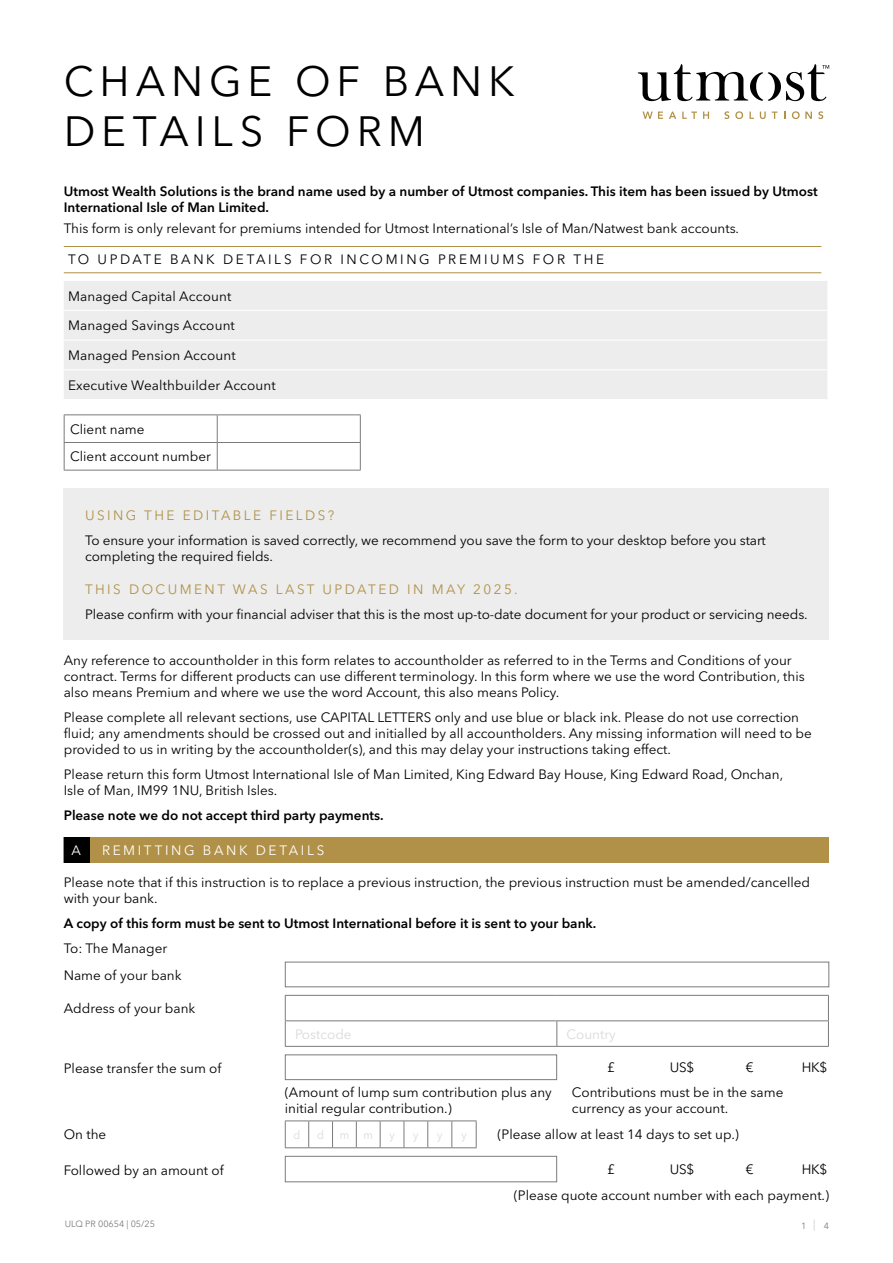
<style>
.page{position:relative;width:893px;height:1263px;background:#fff}
.page>*{position:absolute;margin:0;border:0;box-sizing:border-box;transform-origin:0 0}
.t1{font:42px/50.4px "Avenir Next LT Pro";letter-spacing:.14em;color:#000}
.t2{font:13.5px/16.2px "Avenir Next LT Pro";color:#000}
.t3{font:600 13.5px/16.2px "Avenir Next LT Pro";color:#000}
.t4{font:13.5px "Avenir Next LT Pro";letter-spacing:.18em;color:#b19148}
.t5{font:13.5px "Avenir Next LT Pro";letter-spacing:.195em;color:#000}
.t6{font:13.5px "Avenir Next LT Pro";letter-spacing:.195em;color:#fff}
.t7{font:13.5px "Avenir Next LT Pro";color:#dadada}
.t8{font:12px "Avenir Next LT Pro";color:#dadada;scale:.9 1}
.t9{font:9px "Avenir Next LT Pro";color:#7c7b7b}
.s1{font-weight:200;font-size:11.25px}
</style>
<div class="page">
<svg style="left:638px;top:64px;width:191px;height:37px"></svg>
<svg style="left:643px;top:112px;width:20px;height:7px"></svg>
<svg style="left:669px;top:112px;width:7px;height:7px"></svg>
<svg style="left:682px;top:112px;width:15px;height:7px"></svg>
<svg style="left:703px;top:112px;width:6px;height:7px"></svg>
<svg style="left:724px;top:111px;width:5px;height:8px"></svg>
<svg style="left:735px;top:111px;width:8px;height:8px"></svg>
<svg style="left:749px;top:112px;width:5px;height:7px"></svg>
<svg style="left:760px;top:112px;width:6px;height:7px"></svg>
<svg style="left:772px;top:112px;width:5px;height:7px"></svg>
<svg style="left:792px;top:111px;width:20px;height:8px"></svg>
<svg style="left:818px;top:111px;width:5px;height:8px"></svg>
<div style="left:64px;top:281px;width:763px;height:118px;background:#ededed"></div>
<hr style="left:64px;top:310px;width:763px;height:1px;background:#fff">
<hr style="left:64px;top:340px;width:763px;height:1px;background:#fff">
<hr style="left:64px;top:369px;width:763px;height:1px;background:#fff">
<hr style="left:64px;top:246px;width:757px;height:1px;background:#b19148">
<hr style="left:64px;top:272px;width:757px;height:1px;background:#b19148">
<hr style="left:64px;top:414px;width:153px;height:1px;background:#7c7b7b">
<hr style="left:217px;top:414px;width:144px;height:1px;background:#7c7b7b">
<hr style="left:64px;top:442px;width:153px;height:1px;background:#7c7b7b">
<svg style="left:64px;top:415px;width:1px;height:55px"></svg>
<hr style="left:217px;top:442px;width:144px;height:1px;background:#7c7b7b">
<svg style="left:217px;top:415px;width:1px;height:55px"></svg>
<svg style="left:360px;top:415px;width:1px;height:55px"></svg>
<hr style="left:64px;top:470px;width:153px;height:1px;background:#7c7b7b">
<hr style="left:217px;top:470px;width:144px;height:1px;background:#7c7b7b">
<div style="left:64px;top:488px;width:765px;height:152px;background:#ededed"></div>
<div style="left:64px;top:837px;width:765px;height:25px;background:#b19148"></div>
<div style="left:64px;top:837px;width:25px;height:25px;background:#000"></div>
<div style="left:285px;top:962px;width:544px;height:25px;border:1px solid #7c7b7b"></div>
<hr style="left:285px;top:995px;width:272px;height:1px;background:#7c7b7b">
<hr style="left:557px;top:995px;width:272px;height:1px;background:#7c7b7b">
<hr style="left:285px;top:1020px;width:272px;height:1px;background:#7c7b7b">
<hr style="left:557px;top:1020px;width:272px;height:1px;background:#7c7b7b">
<svg style="left:285px;top:996px;width:1px;height:50px"></svg>
<svg style="left:556px;top:1021px;width:1px;height:25px"></svg>
<svg style="left:828px;top:996px;width:1px;height:50px"></svg>
<hr style="left:285px;top:1046px;width:272px;height:1px;background:#7c7b7b">
<hr style="left:557px;top:1046px;width:272px;height:1px;background:#7c7b7b">
<div style="left:285px;top:1054px;width:272px;height:26px;border:1px solid #7c7b7b"></div>
<svg style="left:285px;top:1120px;width:192px;height:28px"></svg>
<div style="left:285px;top:1156px;width:272px;height:26px;border:1px solid #7c7b7b"></div>
<h1 class="t1" style="left:64px;top:56px;width:452px">CHANGE OF BANK<br>DETAILS FORM</h1>
<p class="t3" style="left:64px;top:183px;width:755px">Utmost Wealth Solutions is the brand name used by a number of Utmost companies. This item has been issued by Utmost<br>International Isle of Man Limited.</p>
<p class="t2" style="left:64px;top:220px;width:677px">This form is only relevant for premiums intended for Utmost International’s Isle of Man/Natwest bank accounts.</p>
<p class="t5" style="left:68px;top:251px;width:537px">TO UPDATE BANK DETAILS FOR INCOMING PREMIUMS FOR THE</p>
<p class="t2" style="left:68px;top:288px;width:165px">Managed Capital Account</p>
<p class="t2" style="left:68px;top:317px;width:168px">Managed Savings Account</p>
<p class="t2" style="left:68px;top:347px;width:169px">Managed Pension Account</p>
<p class="t2" style="left:68px;top:377px;width:209px">Executive Wealthbuilder Account</p>
<p class="t2" style="left:70px;top:415px;width:142px;line-height:27.6px">Client name<br>Client account number</p>
<p class="t4" style="left:85px;top:507px;width:251px">USING THE EDITABLE FIELDS?</p>
<p class="t2" style="left:85px;top:532px;width:682px">To ensure your information is saved correctly, we recommend you save the form to your desktop before you start completing the required fields.</p>
<p class="t4" style="left:85px;top:581px;width:434px">THIS DOCUMENT WAS LAST UPDATED IN MAY 2025.</p>
<p class="t2" style="left:85px;top:606px;width:724px">Please confirm with your financial adviser that this is the most up-to-date document for your product or servicing needs.</p>
<p class="t2" style="left:64px;top:652px;width:742px">Any reference to accountholder in this form relates to accountholder as referred to in the Terms and Conditions of your contract. Terms for different products can use different terminology. In this form where we use the word Contribution, this also means Premium and where we use the word Account, this also means Policy.</p>
<p class="t2" style="left:64px;top:709px;width:750px">Please complete all relevant sections, use CAPITAL LETTERS only and use blue or black ink. Please do not use correction fluid; any amendments should be crossed out and initialled by all accountholders. Any missing information will need to be provided to us in writing by the accountholder(s), and this may delay your instructions taking effect.</p>
<p class="t2" style="left:64px;top:766px;width:721px">Please return this form Utmost International Isle of Man Limited, King Edward Bay House, King Edward Road, Onchan,<br>Isle of Man, IM99 1NU, British Isles.</p>
<p class="t3" style="left:64px;top:807px;width:321px">Please note we do not accept third party payments.</p>
<p class="t6" style="left:72px;top:842px;width:11px">A</p>
<p class="t6" style="left:102px;top:842px;width:224px">REMITTING BANK DETAILS</p>
<p class="t2" style="left:64px;top:874px;width:748px">Please note that if this instruction is to replace a previous instruction, the previous instruction must be amended/cancelled with your bank.</p>
<p class="t3" style="left:64px;top:915px;width:534px">A copy of this form must be sent to Utmost International before it is sent to your bank.</p>
<p class="t2" style="left:64px;top:934px;width:119px;line-height:26.8px">To: The Manager<br>Name of your bank</p>
<p class="t2" style="left:64px;top:1000px;width:133px">Address of your bank</p>
<p class="t7" style="left:295px;top:1026px;width:58px">Postcode</p>
<p class="t7" style="left:567px;top:1026px;width:51px">Country</p>
<p class="t2" style="left:64px;top:1060px;width:159px">Please transfer the sum of</p>
<p class="t2" style="left:607px;top:1059px;width:9px">£</p>
<p class="t2" style="left:670px;top:1059px;width:26px">US$</p>
<p class="t2" style="left:746px;top:1059px;width:9px">€</p>
<p class="t2" style="left:802px;top:1059px;width:27px">HK$</p>
<p class="t2" style="left:285px;top:1084px;width:268px">(Amount of lump sum contribution plus any initial regular contribution.)</p>
<p class="t2" style="left:572px;top:1084px;width:213px">Contributions must be in the same currency as your account.</p>
<p class="t2" style="left:64px;top:1126px;width:44px">On the</p>
<p class="t8" style="left:294px;top:1127px;width:9px">d</p>
<p class="t8" style="left:317px;top:1127px;width:9px">d</p>
<p class="t8" style="left:340px;top:1127px;width:39px">m m</p>
<p class="t8" style="left:389px;top:1127px;width:7px">y</p>
<p class="t8" style="left:413px;top:1127px;width:7px">y</p>
<p class="t8" style="left:437px;top:1127px;width:7px">y</p>
<p class="t8" style="left:461px;top:1127px;width:7px">y</p>
<p class="t2" style="left:497px;top:1126px;width:243px">(Please allow at least 14 days to set up.)</p>
<p class="t2" style="left:64px;top:1162px;width:161px">Followed by an amount of</p>
<p class="t2" style="left:607px;top:1161px;width:9px">£</p>
<p class="t2" style="left:670px;top:1161px;width:26px">US$</p>
<p class="t2" style="left:746px;top:1161px;width:9px">€</p>
<p class="t2" style="left:514px;top:1156px;width:317px;line-height:26px;text-align:right">HK$<br>(Please quote account number with each payment.)</p>
<p class="t9" style="left:65px;top:1219px;width:92px">ULQ PR 00654 | 05/25</p>
<p class="t9" style="left:801px;top:1220px;width:30px">1 <span class="s1">|</span> 4</p>
</div>
